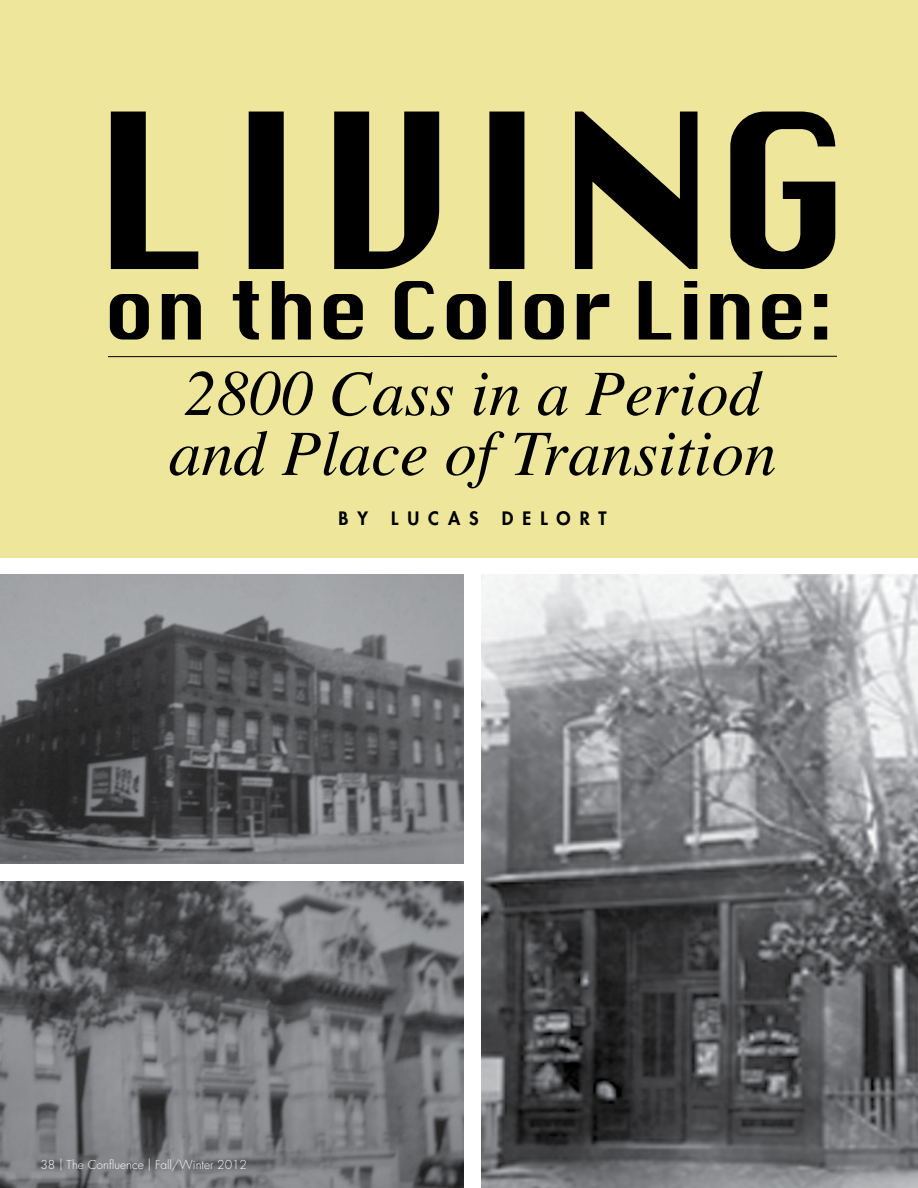
<style>
.page{position:relative;width:918px;height:1188px;background:#fff}
.page>*{position:absolute;margin:0;border:0;box-sizing:border-box;transform-origin:0 0}
.t1{font:italic 64.5px/60px "Times";color:#000}
.t2{font:800 18px "Futura Std";letter-spacing:.5em;color:#000}
.t3{font:300 12px "Futura Std";color:#fff}
</style>
<div class="page">
<div style="left:0;top:0;width:918px;height:557px;background:#ede69b"></div>
<img style="left:482px;top:575px;width:436px;height:613px">
<img style="left:0;top:575px;width:464px;height:289px">
<img style="left:0;top:881px;width:464px;height:307px">
<svg style="left:111px;top:112px;width:724px;height:157px"></svg>
<svg style="left:110px;top:281px;width:717px;height:59px"></svg>
<hr style="left:108px;top:356px;width:729px;height:1px;background:#000">
<p class="t1" style="left:169px;top:359px;width:609px">2800 Cass in a Period and Place of Transition</p>
<p class="t2" style="left:338px;top:507px;width:31px">B Y</p>
<p class="t2" style="left:391px;top:507px;width:89px">LUCAS</p>
<p class="t2" style="left:502px;top:507px;width:106px">DELORT</p>
<p class="t3" style="left:40px;top:1157px;width:208px">38 | The Confluence | Fall/Winter 2012</p>
</div>
